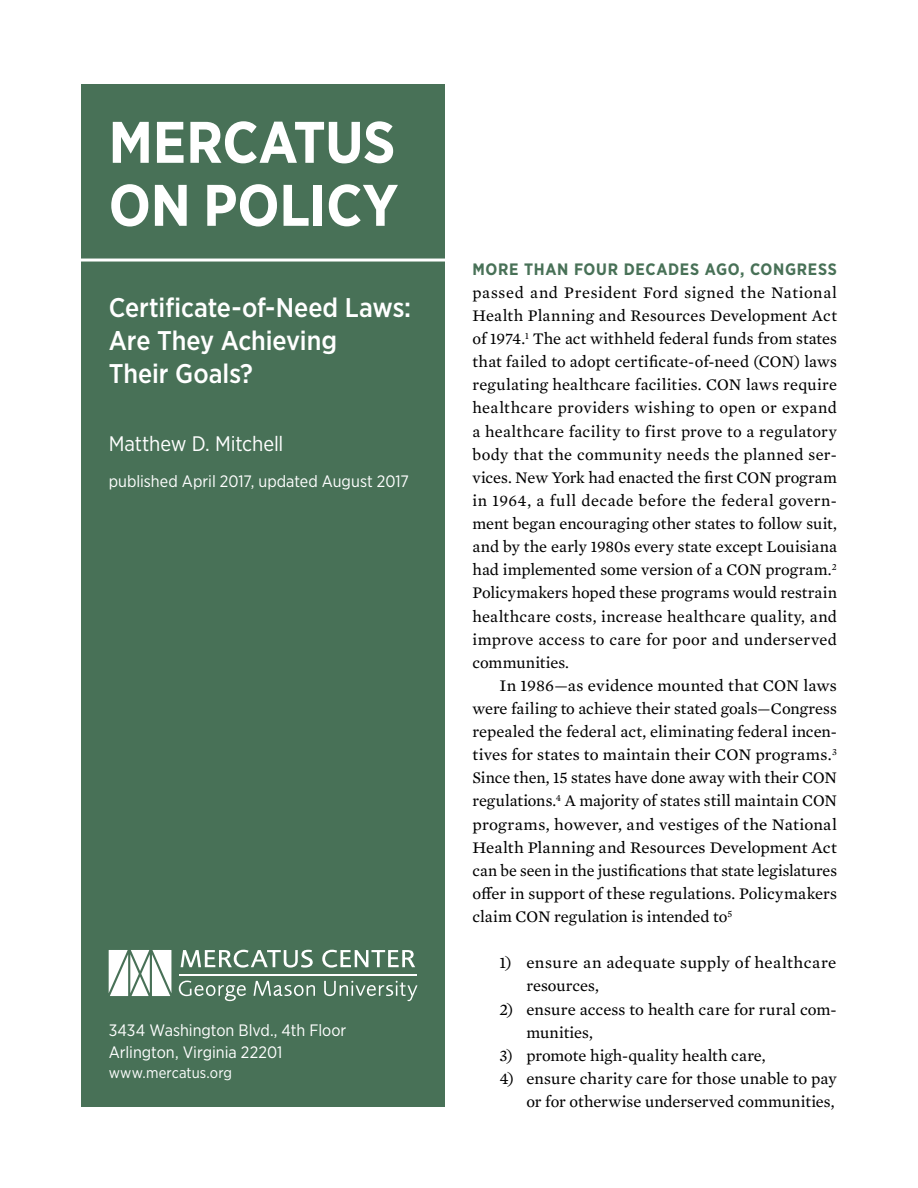
<style>
.page{position:relative;width:918px;height:1188px;background:#fff}
.page>*{position:absolute;margin:0;border:0;box-sizing:border-box;transform-origin:0 0}
.t1{font:700 58.5px/63px "Gotham Narrow";letter-spacing:-.005em;color:#fff}
.t2{font:500 27px/33px "Gotham Narrow";letter-spacing:-.005em;color:#fff}
.t3{font:21px "Gotham Narrow";letter-spacing:-.01em;color:#fff}
.t4{font:16.5px/23.1px "Mercury Text G2";letter-spacing:.005em;color:#000;text-align:justify}
.t5{font:16.5px/22.5px "Gotham Narrow";color:#fff}
.t6{font:700 16.5px "Gotham Narrow";letter-spacing:.04em;color:#487157}
.t7{font:15px "Gotham Narrow";letter-spacing:.005em;color:#fff}
</style>
<div class="page">
<div style="left:82px;top:85px;width:363px;height:1022px;background:#487157"></div>
<svg style="left:181px;top:950px;width:132px;height:18px"></svg>
<svg style="left:322px;top:950px;width:93px;height:18px"></svg>
<svg style="left:179px;top:981px;width:67px;height:20px"></svg>
<svg style="left:254px;top:981px;width:61px;height:15px"></svg>
<svg style="left:324px;top:981px;width:94px;height:20px"></svg>
<hr style="left:179px;top:974px;width:238px;height:2px;background:#fff">
<svg style="left:109px;top:950px;width:62px;height:46px;background:#d8e1db"></svg>
<hr style="left:79px;top:259px;width:369px;height:3px;background:#fff">
<h1 class="t1" style="left:109px;top:110px;width:291px">MERCATUS<br>ON POLICY</h1>
<h2 class="t2" style="left:109px;top:291px;width:304px">Certificate-of-Need Laws:<br>Are They Achieving<br>Their Goals?</h2>
<p class="t3" style="left:109px;top:430px;width:176px">Matthew D. Mitchell</p>
<p class="t5" style="left:109px;top:469px;width:302px">published April 2017, updated August 2017</p>
<p class="t5" style="left:109px;top:1018px;width:239px">3434 Washington Blvd., 4th Floor<br>Arlington, Virginia 22201</p>
<p class="t7" style="left:109px;top:1063px;width:125px">www.mercatus.org</p>
<p class="t6" style="left:472px;top:258px;width:366px">MORE THAN FOUR DECADES AGO, CONGRESS</p>
<p class="t4" style="left:472px;top:280px;width:366px">passed and President Ford signed the National Health Planning and Resources Development Act of 1974.<sup>1</sup> The act withheld federal funds from states that failed to adopt certificate-of-need (CON) laws regulating healthcare facilities. CON laws require healthcare providers wishing to open or expand a healthcare facility to first prove to a regulatory body that the community needs the planned ser&shy;vices. New York had enacted the first CON program in 1964, a full decade before the federal govern&shy;ment began encouraging other states to follow suit, and by the early 1980s every state except Louisiana had implemented some version of a CON program.<sup>2<br></sup>Policymakers hoped these programs would restrain healthcare costs, increase healthcare quality, and improve access to care for poor and underserved communities.</p>
<p class="t4" style="left:472px;top:673px;width:366px;text-indent:27px">In 1986—as evidence mounted that CON laws were failing to achieve their stated goals—Congress repealed the federal act, eliminating federal incen&shy;tives for states to maintain their CON programs.<sup>3<br></sup>Since then, 15 states have done away with their CON regulations.<sup>4</sup> A majority of states still maintain CON programs, however, and vestiges of the National Health Planning and Resources Development Act can be seen in the justifications that state legislatures offer in support of these regulations. Policymakers claim CON regulation is intended to<sup>5</sup></p>
<p class="t4" style="left:526px;top:950px;width:311px;text-indent:-27px">1) ensure an adequate supply of healthcare resources,</p>
<p class="t4" style="left:526px;top:997px;width:312px;text-indent:-27px">2) ensure access to health care for rural com&shy;munities,</p>
<p class="t4" style="left:500px;top:1043px;width:268px">3) promote high-quality health care,</p>
<p class="t4" style="left:500px;top:1066px;width:339px;text-align:right">4) ensure charity care for those unable to pay or for otherwise underserved communities,</p>
</div>
